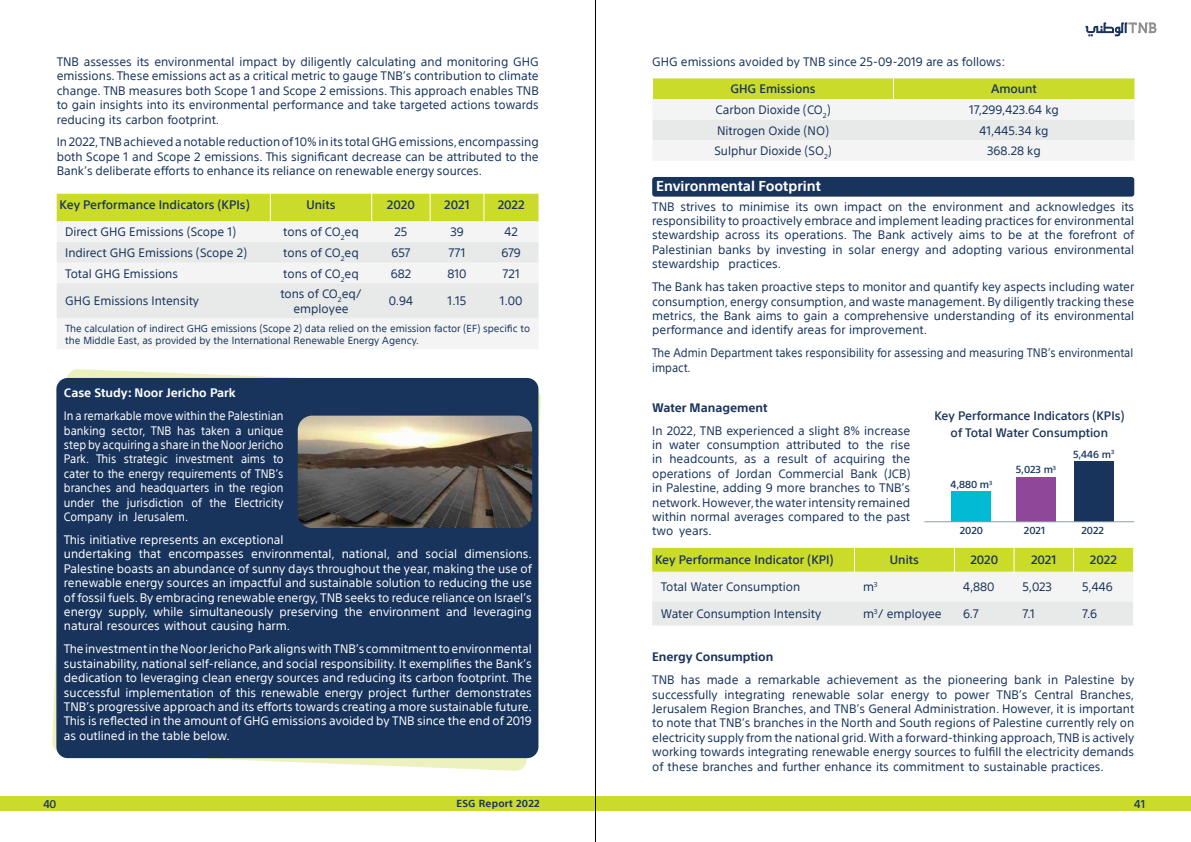
<style>
.page{position:relative;width:1191px;height:842px;background:#fff}
.page>*{position:absolute;margin:0;border:0;box-sizing:border-box;transform-origin:0 0}
.t1{font:700 14px "SST Arabic";color:#fff}
.t2{font:12px/14.4px "SST Arabic";color:#18345c;text-align:justify}
.t3{font:12px/14.4px "SST Arabic";color:#fff}
.t4{font:12px/14.4px "SST Arabic";color:#fff;text-align:justify;scale:.93 1}
.t5{font:500 12px/17.2px "SST Arabic";color:#18345c;text-align:center}
.t6{font:12px/14.4px "SST Arabic";color:#18345c;scale:.93 1}
.t7{font:700 12px "SST Arabic";color:#18345c}
.t8{font:700 12px "SST Arabic";color:#fff}
.t9{font:500 11px "SST Arabic";color:#18345c}
.t10{font:10px/12px "SST Arabic";color:#18345c}
.t11{font:500 10px "SST Arabic";color:#18345c}
.t12{font:700 10px "SST Arabic";letter-spacing:.025em;color:#18345c}
</style>
<div class="page">
<div style="left:0;top:796px;width:1191px;height:15px;background:#cbdb2a"></div>
<hr style="left:595px;top:0;width:1px;height:842px;background:#000">
<svg style="left:1085px;top:22px;width:71px;height:14px"></svg>
<div style="left:57px;top:221px;width:481px;height:128px;background:#f4f4f4"></div>
<svg style="left:57px;top:242px;width:481px;height:76px"></svg>
<div style="left:57px;top:194px;width:481px;height:27px;background:#cbdb2a"></div>
<div style="left:652px;top:177px;width:482px;height:20px;background:#18345c;border-radius:3px"></div>
<svg style="left:652px;top:78px;width:482px;height:82px"></svg>
<svg style="left:652px;top:548px;width:481px;height:77px"></svg>
<div style="left:951px;top:492px;width:40px;height:30px;background:#00bbd3"></div>
<div style="left:1016px;top:477px;width:40px;height:45px;background:#8f4799"></div>
<div style="left:1073px;top:461px;width:40px;height:61px;background:#18345c"></div>
<hr style="left:924px;top:521px;width:210px;height:1px;background:#8e9caf">
<svg style="left:52px;top:369px;width:489px;height:402px"></svg>
<div style="left:56px;top:378px;width:482px;height:380px;background:#18345c;border-radius:11px"></div>
<img style="left:298px;top:416px;width:234px;height:112px">
<p class="t2" style="left:57px;top:55px;width:483px">TNB assesses its environmental impact by diligently calculating and monitoring GHG emissions. These emissions act as a critical metric to gauge TNB’s contribution to climate change. TNB measures both Scope 1 and Scope 2 emissions. This approach enables TNB to gain insights into its environmental performance and take targeted actions towards reducing its carbon footprint.</p>
<p class="t2" style="left:57px;top:135px;width:483px">In 2022, TNB achieved a notable reduction of 10% in its total GHG emissions, encompassing both Scope 1 and Scope 2 emissions. This significant decrease can be attributed to the Bank’s deliberate efforts to enhance its reliance on renewable energy sources.</p>
<p class="t5" style="left:60px;top:196px;width:191px">Key Performance Indicators (KPIs)</p>
<p class="t5" style="left:306px;top:196px;width:31px">Units</p>
<p class="t5" style="left:387px;top:196px;width:29px">2020</p>
<p class="t5" style="left:444px;top:196px;width:27px">2021</p>
<p class="t5" style="left:498px;top:196px;width:28px">2022</p>
<p class="t2" style="left:65px;top:225px;width:172px">Direct GHG Emissions (Scope 1)</p>
<p class="t2" style="left:283px;top:225px;width:77px">tons of CO<sub>2</sub>eq</p>
<p class="t2" style="left:394px;top:225px;width:14px">25</p>
<p class="t2" style="left:450px;top:225px;width:15px">39</p>
<p class="t2" style="left:504px;top:225px;width:15px">42</p>
<p class="t2" style="left:65px;top:246px;width:183px">Indirect GHG Emissions (Scope 2)</p>
<p class="t2" style="left:283px;top:246px;width:77px">tons of CO<sub>2</sub>eq</p>
<p class="t2" style="left:391px;top:246px;width:21px">657</p>
<p class="t2" style="left:448px;top:246px;width:18px">771</p>
<p class="t2" style="left:501px;top:246px;width:21px">679</p>
<p class="t2" style="left:65px;top:266px;width:114px">Total GHG Emissions</p>
<p class="t2" style="left:283px;top:266px;width:77px">tons of CO<sub>2</sub>eq</p>
<p class="t2" style="left:391px;top:266px;width:22px">682</p>
<p class="t2" style="left:447px;top:266px;width:21px">810</p>
<p class="t2" style="left:502px;top:266px;width:19px">721</p>
<p class="t2" style="left:65px;top:294px;width:135px">GHG Emissions Intensity</p>
<p class="t2" style="left:280px;top:287px;width:83px;text-align:center">tons of CO<sub>2</sub>eq/ employee</p>
<p class="t2" style="left:389px;top:294px;width:26px">0.94</p>
<p class="t2" style="left:447px;top:294px;width:20px">1.15</p>
<p class="t2" style="left:500px;top:294px;width:24px">1.00</p>
<p class="t10" style="left:65px;top:322px;width:466px">The calculation of indirect GHG emissions (Scope 2) data relied on the emission factor (EF) specific to the Middle East, as provided by the International Renewable Energy Agency.</p>
<p class="t8" style="left:64px;top:386px;width:173px">Case Study: Noor Jericho Park</p>
<p class="t4" style="left:64px;top:409px;width:238px">In a remarkable move within the Palestinian banking sector, TNB has taken a unique step by acquiring a share in the Noor Jericho Park. This strategic investment aims to cater to the energy requirements of TNB’s branches and headquarters in the region under the jurisdiction of the Electricity Company in Jerusalem.</p>
<p class="t3" style="left:64px;top:533px;width:469px">This initiative represents an exceptional<br>undertaking that encompasses environmental, national, and social dimensions.<br>Palestine boasts an abundance of sunny days throughout the year, making the use of renewable energy sources an impactful and sustainable solution to reducing the use of fossil fuels. By embracing renewable energy, TNB seeks to reduce reliance on Israel’s energy supply, while simultaneously preserving the environment and leveraging natural resources without causing harm.</p>
<p class="t3" style="left:64px;top:642px;width:469px;text-align:justify">The investment in the Noor Jericho Park aligns with TNB’s commitment to environmental sustainability, national self-reliance, and social responsibility. It exemplifies the Bank’s dedication to leveraging clean energy sources and reducing its carbon footprint. The successful implementation of this renewable energy project further demonstrates TNB’s progressive approach and its efforts towards creating a more sustainable future.<br>This is reflected in the amount of GHG emissions avoided by TNB since the end of 2019 as outlined in the table below.</p>
<p class="t2" style="left:652px;top:55px;width:355px">GHG emissions avoided by TNB since 25-09-2019 are as follows:</p>
<p class="t5" style="left:730px;top:81px;width:87px">GHG Emissions</p>
<p class="t5" style="left:991px;top:81px;width:47px">Amount</p>
<p class="t2" style="left:715px;top:103px;width:116px">Carbon Dioxide (CO<sub>2</sub>)</p>
<p class="t2" style="left:969px;top:103px;width:91px">17,299,423.64 kg</p>
<p class="t2" style="left:717px;top:123px;width:113px">Nitrogen Oxide (NO)</p>
<p class="t2" style="left:979px;top:123px;width:70px">41,445.34 kg</p>
<p class="t2" style="left:714px;top:144px;width:119px">Sulphur Dioxide (SO<sub>2</sub>)</p>
<p class="t2" style="left:987px;top:144px;width:55px">368.28 kg</p>
<p class="t1" style="left:656px;top:178px;width:166px">Environmental Footprint</p>
<p class="t2" style="left:652px;top:199px;width:483px">TNB strives to minimise its own impact on the environment and acknowledges its responsibility to proactively embrace and implement leading practices for environmental stewardship across its operations. The Bank actively aims to be at the forefront of Palestinian banks by investing in solar energy and adopting various environmental stewardship practices.</p>
<p class="t2" style="left:652px;top:280px;width:483px">The Bank has taken proactive steps to monitor and quantify key aspects including water consumption, energy consumption, and waste management. By diligently tracking these metrics, the Bank aims to gain a comprehensive understanding of its environmental performance and identify areas for improvement.</p>
<p class="t6" style="left:652px;top:346px;width:519px">The Admin Department takes responsibility for assessing and measuring TNB’s environmental impact.</p>
<p class="t7" style="left:652px;top:400px;width:117px">Water Management</p>
<p class="t2" style="left:652px;top:423px;width:259px">In 2022, TNB experienced a slight 8% increase in water consumption attributed to the rise in headcounts, as a result of acquiring the operations of Jordan Commercial Bank (JCB) in Palestine, adding 9 more branches to TNB’s network. However, the water intensity remained within normal averages compared to the past two years.</p>
<p class="t5" style="left:655px;top:552px;width:180px">Key Performance Indicator (KPI)</p>
<p class="t5" style="left:890px;top:552px;width:31px">Units</p>
<p class="t5" style="left:970px;top:552px;width:29px">2020</p>
<p class="t5" style="left:1031px;top:552px;width:27px">2021</p>
<p class="t5" style="left:1090px;top:552px;width:28px">2022</p>
<p class="t2" style="left:660px;top:580px;width:141px">Total Water Consumption</p>
<p class="t2" style="left:863px;top:580px;width:16px">m<sup>3</sup></p>
<p class="t2" style="left:963px;top:580px;width:33px">4,880</p>
<p class="t2" style="left:1022px;top:580px;width:31px">5,023</p>
<p class="t2" style="left:1082px;top:580px;width:32px">5,446</p>
<p class="t2" style="left:660px;top:607px;width:162px">Water Consumption Intensity</p>
<p class="t2" style="left:863px;top:607px;width:80px">m<sup>3</sup>/ employee</p>
<p class="t2" style="left:963px;top:607px;width:17px">6.7</p>
<p class="t2" style="left:1022px;top:607px;width:14px">7.1</p>
<p class="t2" style="left:1082px;top:607px;width:17px">7.6</p>
<p class="t7" style="left:652px;top:650px;width:123px">Energy Consumption</p>
<p class="t2" style="left:652px;top:673px;width:483px">TNB has made a remarkable achievement as the pioneering bank in Palestine by successfully integrating renewable solar energy to power TNB’s Central Branches, Jerusalem Region Branches, and TNB’s General Administration. However, it is important to note that TNB’s branches in the North and South regions of Palestine currently rely on electricity supply from the national grid. With a forward-thinking approach, TNB is actively working towards integrating renewable energy sources to fulfill the electricity demands of these branches and further enhance its commitment to sustainable practices.</p>
<p class="t5" style="left:934px;top:407px;width:191px">Key Performance Indicators (KPIs) of Total Water Consumption</p>
<p class="t11" style="left:1073px;top:448px;width:43px">5,446 m<sup>3</sup></p>
<p class="t11" style="left:1016px;top:464px;width:42px">5,023 m<sup>3</sup></p>
<p class="t11" style="left:950px;top:479px;width:43px">4,880 m<sup>3</sup></p>
<p class="t11" style="left:959px;top:524px;width:25px">2020</p>
<p class="t11" style="left:1024px;top:524px;width:23px">2021</p>
<p class="t11" style="left:1081px;top:524px;width:24px">2022</p>
<p class="t9" style="left:43px;top:798px;width:15px">40</p>
<p class="t12" style="left:456px;top:797px;width:85px">ESG Report 2022</p>
<p class="t9" style="left:1134px;top:798px;width:13px">41</p>
</div>
